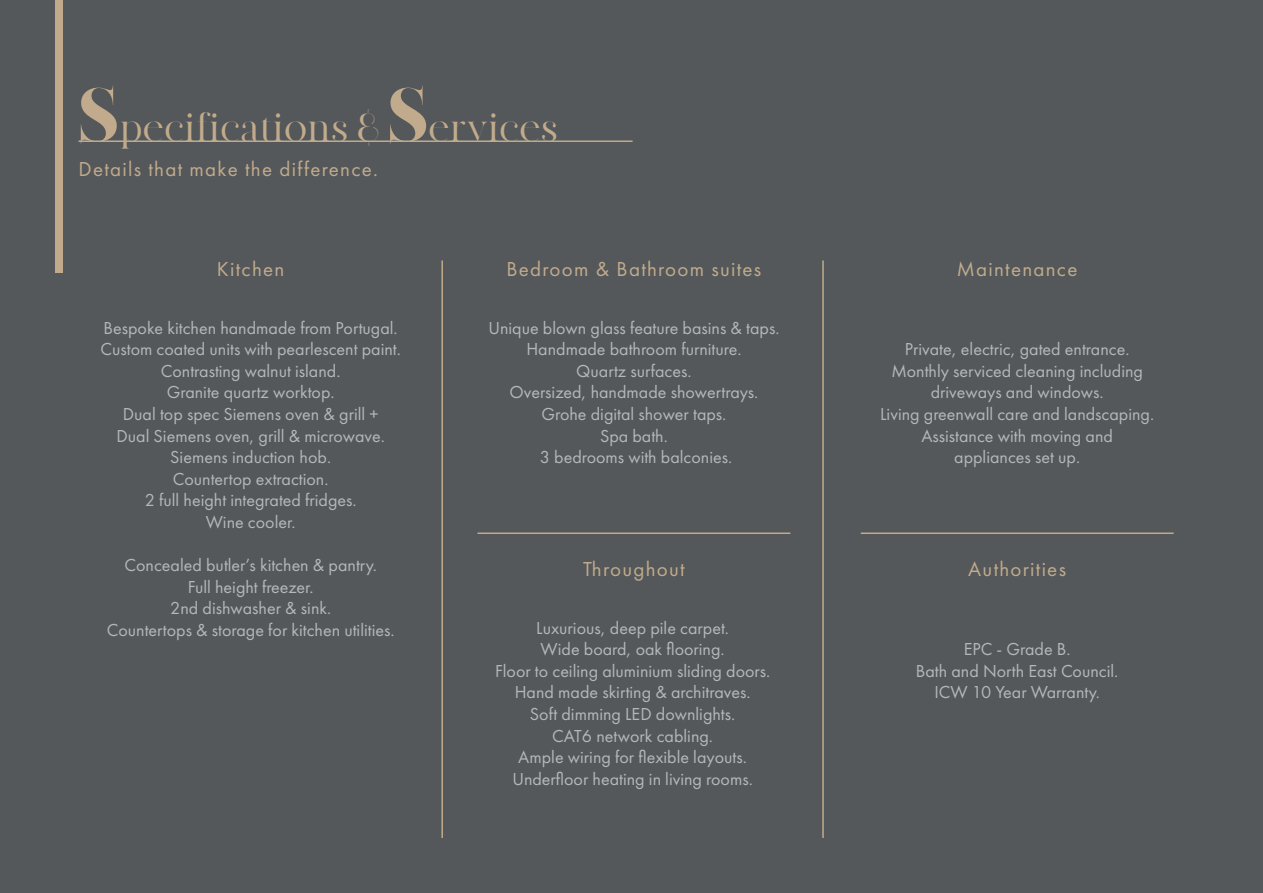
<style>
.page{position:relative;width:1263px;height:893px;background:#fff}
.page>*{position:absolute;margin:0;border:0;box-sizing:border-box;transform-origin:0 0}
.t1{font:39px "MADE Canvas";color:#c1ab8c}
.t2{font:21px "Futura New";letter-spacing:.06em;color:#c1ab8c}
.t3{font:18px "Futura New";color:#b3b8b9}
.s1{font-weight:900;font-size:75px}
</style>
<div class="page">
<hr style="left:0;top:0;width:1px;height:893px;background:#55585a">
<div style="left:1px;top:0;width:1262px;height:893px;background:#55585a"></div>
<div style="left:56px;top:0;width:7px;height:272px;background:#c1ab8c"></div>
<hr style="left:79px;top:140px;width:554px;height:2px;background:#c1ab8c">
<hr style="left:441px;top:260px;width:2px;height:578px;background:#c1ab8c">
<hr style="left:822px;top:260px;width:2px;height:578px;background:#c1ab8c">
<hr style="left:861px;top:532px;width:312px;height:2px;background:#c1ab8c">
<hr style="left:477px;top:532px;width:313px;height:2px;background:#c1ab8c">
<p class="t1" style="left:79px;top:107px;width:481px"><span class="s1">S</span>pecifications &amp; <span class="s1">S</span>ervices</p>
<p class="t2" style="left:79px;top:157px;width:301px">Details that make the difference.</p>
<p class="t2" style="left:217px;top:256px;width:69px">Kitchen</p>
<p class="t2" style="left:506px;top:256px;width:256px">Bedroom &amp; Bathroom suites</p>
<p class="t3" style="left:104px;top:317px;width:296px">Bespoke kitchen handmade from Portugal.</p>
<p class="t3" style="left:100px;top:339px;width:302px">Custom coated units with pearlescent paint.</p>
<p class="t3" style="left:161px;top:360px;width:181px">Contrasting walnut island.</p>
<p class="t3" style="left:167px;top:382px;width:169px">Granite quartz worktop.</p>
<p class="t3" style="left:123px;top:403px;width:257px">Dual top spec Siemens oven &amp; grill +</p>
<p class="t3" style="left:116px;top:425px;width:270px">Dual Siemens oven, grill &amp; microwave.</p>
<p class="t3" style="left:170px;top:447px;width:162px">Siemens induction hob.</p>
<p class="t3" style="left:173px;top:468px;width:157px">Countertop extraction.</p>
<p class="t3" style="left:145px;top:490px;width:213px">2 full height integrated fridges.</p>
<p class="t3" style="left:206px;top:511px;width:92px">Wine cooler.</p>
<p class="t3" style="left:125px;top:555px;width:254px">Concealed butler’s kitchen &amp; pantry.</p>
<p class="t3" style="left:188px;top:576px;width:128px">Full height freezer.</p>
<p class="t3" style="left:170px;top:598px;width:162px">2nd dishwasher &amp; sink.</p>
<p class="t3" style="left:107px;top:619px;width:289px">Countertops &amp; storage for kitchen utilities.</p>
<p class="t3" style="left:536px;top:617px;width:194px">Luxurious, deep pile carpet.</p>
<p class="t3" style="left:540px;top:639px;width:186px">Wide board, oak flooring.</p>
<p class="t3" style="left:495px;top:660px;width:277px">Floor to ceiling aluminium sliding doors.</p>
<p class="t3" style="left:515px;top:682px;width:237px">Hand made skirting &amp; architraves.</p>
<p class="t3" style="left:530px;top:703px;width:207px">Soft dimming LED downlights.</p>
<p class="t3" style="left:552px;top:725px;width:162px">CAT6 network cabling.</p>
<p class="t3" style="left:518px;top:747px;width:230px">Ample wiring for flexible layouts.</p>
<p class="t3" style="left:512px;top:768px;width:242px">Underfloor heating in living rooms.</p>
<p class="t3" style="left:488px;top:317px;width:292px">Unique blown glass feature basins &amp; taps.</p>
<p class="t3" style="left:526px;top:339px;width:217px">Handmade bathroom furniture.</p>
<p class="t3" style="left:576px;top:360px;width:117px">Quartz surfaces.</p>
<p class="t3" style="left:509px;top:382px;width:250px">Oversized, handmade showertrays.</p>
<p class="t3" style="left:541px;top:403px;width:186px">Grohe digital shower taps.</p>
<p class="t3" style="left:600px;top:425px;width:69px">Spa bath.</p>
<p class="t3" style="left:540px;top:447px;width:194px">3 bedrooms with balconies.</p>
<p class="t2" style="left:583px;top:556px;width:103px">Throughout</p>
<p class="t2" style="left:957px;top:256px;width:122px">Maintenance</p>
<p class="t3" style="left:905px;top:339px;width:226px">Private, electric, gated entrance.</p>
<p class="t3" style="left:891px;top:360px;width:253px">Monthly serviced cleaning including</p>
<p class="t3" style="left:931px;top:382px;width:174px">driveways and windows.</p>
<p class="t3" style="left:880px;top:403px;width:276px">Living greenwall care and landscaping.</p>
<p class="t3" style="left:921px;top:425px;width:193px">Assistance with moving and</p>
<p class="t3" style="left:954px;top:447px;width:127px">appliances set up.</p>
<p class="t2" style="left:968px;top:556px;width:99px">Authorities</p>
<p class="t3" style="left:964px;top:639px;width:108px">EPC - Grade B.</p>
<p class="t3" style="left:916px;top:660px;width:204px">Bath and North East Council.</p>
<p class="t3" style="left:934px;top:682px;width:167px">ICW 10 Year Warranty.</p>
</div>
